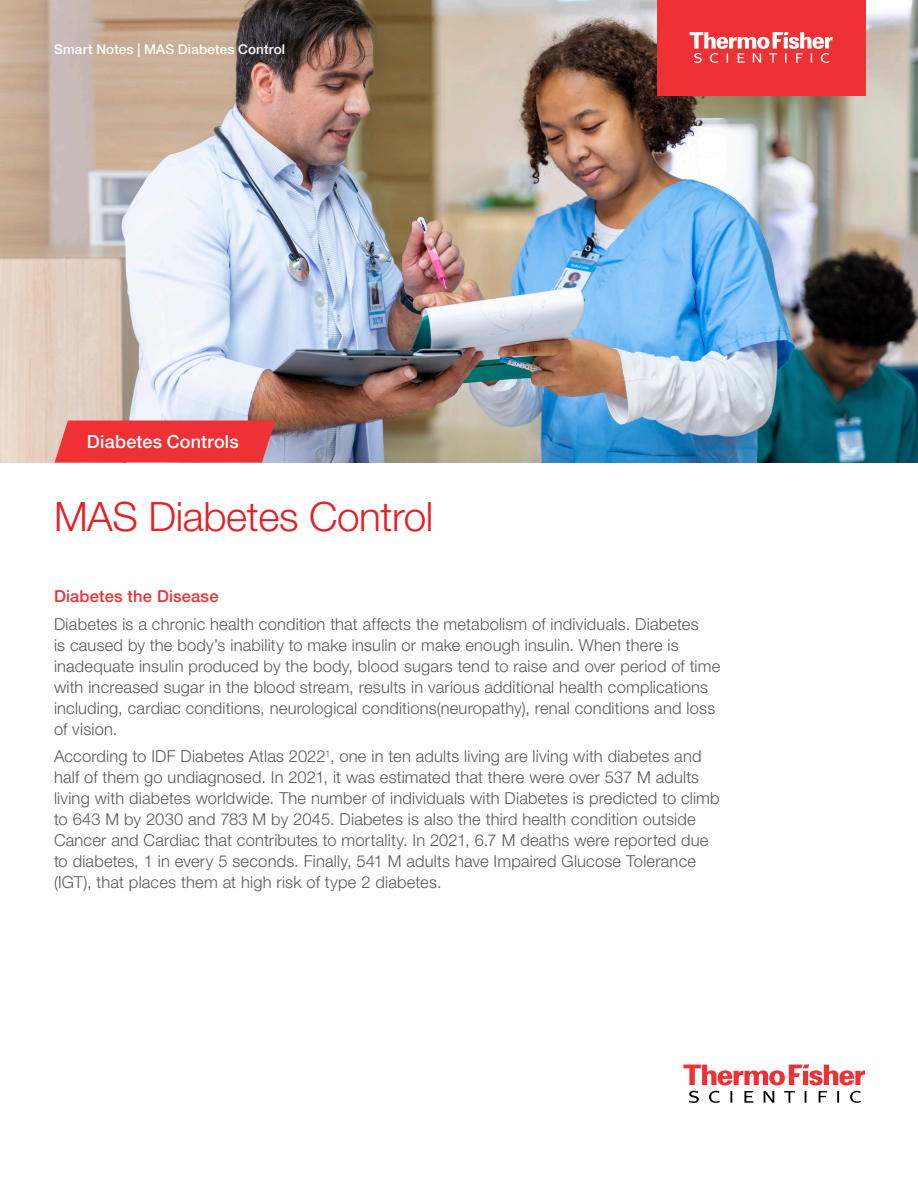
<style>
.page{position:relative;width:918px;height:1188px;background:#fff}
.page>*{position:absolute;margin:0;border:0;box-sizing:border-box;transform-origin:0 0}
.Headline{font:300 40.5px "Helvetica Neue LT Std";letter-spacing:-.01em;color:#e61e25}
.Label_Identifier{font:500 18px "Helvetica Neue LTW1 G";letter-spacing:.01em;color:#fff}
.Body_Copy{font:300 16.5px/21px "Helvetica Neue LT Std";letter-spacing:.01em;color:#57595b}
.Secondary_Header{font:500 16.5px "Helvetica Neue LT Std";letter-spacing:.01em;color:#ee3134}
.Technical_Eyebrow{font:500 13.5px "Helvetica Neue LTW1 G";letter-spacing:.015em;color:#fff}
</style>
<div class="page">
<img style="left:0;top:0;width:918px;height:462px">
<svg style="left:683px;top:1065px;width:182px;height:20px"></svg>
<svg style="left:689px;top:1091px;width:172px;height:12px"></svg>
<svg style="left:55px;top:421px;width:220px;height:42px;background:#eb3a3d"></svg>
<div style="left:657px;top:0;width:208px;height:96px;background:#ee3134"></div>
<svg style="left:690px;top:32px;width:143px;height:31px"></svg>
<p class="Technical_Eyebrow" style="left:54px;top:41px;width:233px">Smart Notes | MAS Diabetes Control</p>
<p class="Label_Identifier" style="left:87px;top:431px;width:153px">Diabetes Controls</p>
<p class="Headline" style="left:54px;top:492px;width:381px">MAS Diabetes Control</p>
<p class="Secondary_Header" style="left:54px;top:586px;width:166px">Diabetes the Disease</p>
<p class="Body_Copy" style="left:54px;top:613px;width:668px">Diabetes is a chronic health condition that affects the metabolism of individuals. Diabetes<br>is caused by the body’s inability to make insulin or make enough insulin. When there is inadequate insulin produced by the body, blood sugars tend to raise and over period of time with increased sugar in the blood stream, results in various additional health complications including, cardiac conditions, neurological conditions(neuropathy), renal conditions and loss of vision.</p>
<p class="Body_Copy" style="left:54px;top:746px;width:667px">According to IDF Diabetes Atlas 2022<sup>1</sup>, one in ten adults living are living with diabetes and half of them go undiagnosed. In 2021, it was estimated that there were over 537 M adults living with diabetes worldwide. The number of individuals with Diabetes is predicted to climb to 643 M by 2030 and 783 M by 2045. Diabetes is also the third health condition outside Cancer and Cardiac that contributes to mortality. In 2021, 6.7 M deaths were reported due to diabetes, 1 in every 5 seconds. Finally, 541 M adults have Impaired Glucose Tolerance (IGT), that places them at high risk of type 2 diabetes.</p>
</div>
